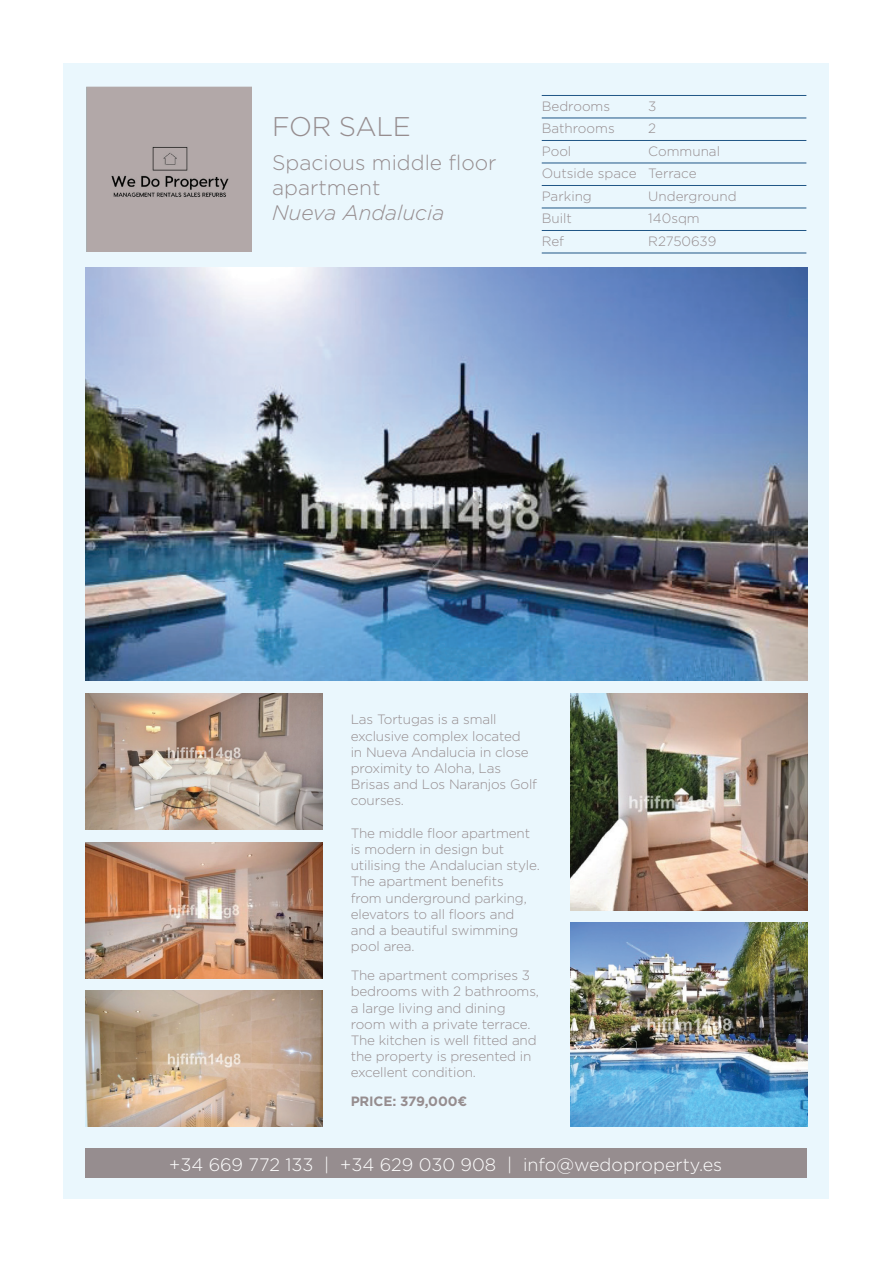
<style>
.page{position:relative;width:893px;height:1263px;background:#fff}
.page>*{position:absolute;margin:0;border:0;box-sizing:border-box;transform-origin:0 0}
.t1{font:300 27px "Gotham";letter-spacing:-.01em;color:#968d8f}
.t2{font:300 21px/25.2px "Gotham";color:#968d8f}
.t3{font:italic 300 21px "Gotham";color:#968d8f}
.t4{font:300 18px "Gotham";color:#fff}
.t5{font:300 13.5px/16.2px "Gotham";letter-spacing:-.01em;color:#968d8f}
.t6{font:700 13.5px "Gotham";letter-spacing:-.01em;color:#968d8f}
</style>
<div class="page">
<div style="left:64px;top:64px;width:765px;height:1135px;background:#eaf7fd"></div>
<img style="left:86px;top:86px;width:166px;height:166px">
<div style="left:85px;top:1149px;width:721px;height:29px;background:#968d8f"></div>
<hr style="left:542px;top:95px;width:264px;height:1px;background:#205686">
<hr style="left:542px;top:118px;width:264px;height:1px;background:#205686">
<hr style="left:542px;top:140px;width:264px;height:1px;background:#205686">
<hr style="left:542px;top:163px;width:264px;height:1px;background:#205686">
<hr style="left:542px;top:185px;width:264px;height:1px;background:#205686">
<hr style="left:542px;top:208px;width:264px;height:1px;background:#205686">
<hr style="left:542px;top:230px;width:264px;height:1px;background:#205686">
<hr style="left:542px;top:253px;width:264px;height:1px;background:#205686">
<img style="left:85px;top:268px;width:723px;height:412px">
<img style="left:85px;top:991px;width:237px;height:136px">
<img style="left:570px;top:923px;width:238px;height:204px">
<img style="left:85px;top:842px;width:237px;height:136px">
<img style="left:85px;top:693px;width:237px;height:136px">
<img style="left:570px;top:693px;width:238px;height:217px">
<h1 class="t1" style="left:272px;top:109px;width:140px">FOR SALE</h1>
<h2 class="t2" style="left:272px;top:149px;width:226px">Spacious middle floor apartment</h2>
<h2 class="t3" style="left:272px;top:199px;width:174px">Nueva Andalucia</h2>
<p class="t5" style="left:542px;top:97px;width:70px">Bedrooms</p>
<p class="t5" style="left:648px;top:97px;width:10px">3</p>
<p class="t5" style="left:542px;top:120px;width:74px">Bathrooms</p>
<p class="t5" style="left:648px;top:120px;width:9px">2</p>
<p class="t5" style="left:542px;top:142px;width:31px">Pool</p>
<p class="t5" style="left:542px;top:139px;width:180px;line-height:22.5px;text-indent:107px">Communal<br>Outside space Terrace<br>Parking</p>
<p class="t5" style="left:648px;top:188px;width:90px">Underground</p>
<p class="t5" style="left:542px;top:210px;width:32px">Built</p>
<p class="t5" style="left:648px;top:210px;width:53px">140sqm</p>
<p class="t5" style="left:542px;top:233px;width:24px">Ref</p>
<p class="t5" style="left:648px;top:233px;width:70px">R2750639</p>
<p class="t5" style="left:351px;top:711px;width:188px">Las Tortugas is a small exclusive complex located<br>in Nueva Andalucia in close proximity to Aloha, Las<br>Brisas and Los Naranjos Golf courses.</p>
<p class="t5" style="left:351px;top:825px;width:191px">The middle floor apartment is modern in design but utilising the Andalucian style.<br>The apartment benefits<br>from underground parking, elevators to all floors and and a beautiful swimming pool area.</p>
<p class="t5" style="left:351px;top:967px;width:190px">The apartment comprises 3 bedrooms with 2 bathrooms, a large living and dining room with a private terrace.<br>The kitchen is well fitted and the property is presented in excellent condition.</p>
<p class="t6" style="left:351px;top:1093px;width:118px">PRICE: 379,000€</p>
<h3 class="t4" style="left:169px;top:1153px;width:555px">+34 669 772 133 | +34 629 030 908 | info@wedoproperty.es</h3>
</div>
